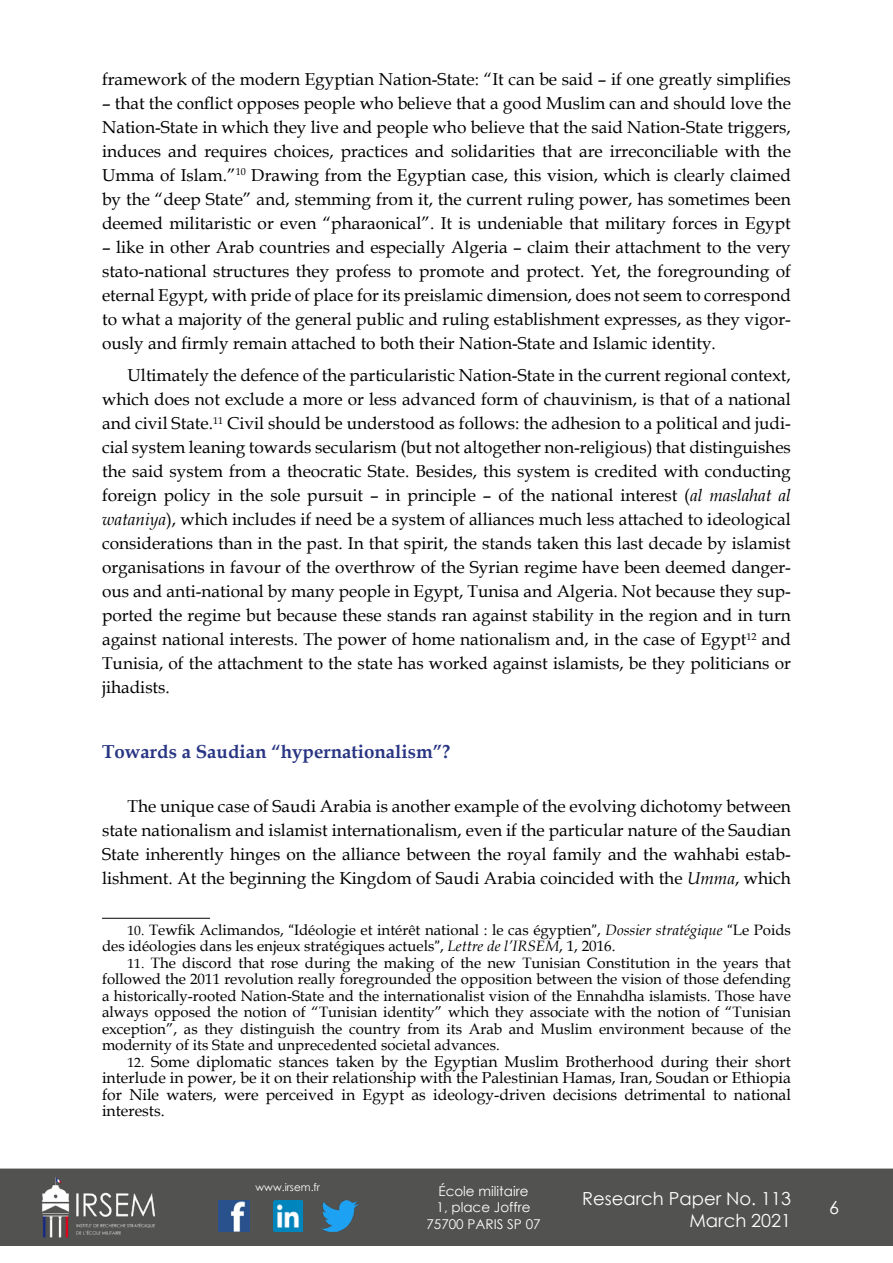
<style>
.page{position:relative;width:893px;height:1263px;background:#fff}
.page>*{position:absolute;margin:0;border:0;box-sizing:border-box;transform-origin:0 0}
.t1{font:700 18.75px "Book Antiqua";color:#283583}
.t2{font:18px/21.6px "Century Gothic";color:#fff;text-align:right}
.t3{font:17.25px/24px "Book Antiqua";color:#000;text-align:justify}
.t4{font:15.75px/16.5px "Book Antiqua";color:#000;text-align:justify}
.t5{font:15px/16.5px "Book Antiqua";color:#000}
.t6{font:13.5px/16.2px "Century Gothic";color:#fff;text-align:center}
.t7{font:10.5px "Century Gothic";color:#fff}
.s1{font-style:italic}
.s2{font-size:13.5px}
.s3{font-family:"Cambria"}
</style>
<div class="page">
<div style="left:0;top:1168px;width:893px;height:78px;background:#525251;border:2px solid #525251"></div>
<img style="left:39px;top:1169px;width:117px;height:76px">
<img style="left:322px;top:1200px;width:36px;height:32px">
<img style="left:218px;top:1200px;width:31px;height:32px">
<img style="left:274px;top:1200px;width:28px;height:32px">
<hr style="left:102px;top:918px;width:108px;height:1px;background:#000">
<p class="t3" style="left:102px;top:67px;width:690px">framework of the modern Egyptian Nation-State: “It can be said – if one greatly simplifies</p>
<p class="t3" style="left:102px;top:91px;width:690px">– that the conflict opposes people who believe that a good Muslim can and should love the Nation-State in which they live and people who believe that the said Nation-State triggers, induces and requires choices, practices and solidarities that are irreconciliable with the Umma of Islam.”<sup>10</sup> Drawing from the Egyptian case, this vision, which is clearly claimed by the “deep State” and, stemming from it, the current ruling power, has sometimes been deemed militaristic or even “pharaonical”. It is undeniable that military forces in Egypt</p>
<p class="t3" style="left:102px;top:235px;width:690px">– like in other Arab countries and especially Algeria – claim their attachment to the very stato-national structures they profess to promote and protect. Yet, the foregrounding of eternal Egypt, with pride of place for its preislamic dimension, does not seem to correspond to what a majority of the general public and ruling establishment expresses, as they vigor&shy;ously and firmly remain attached to both their Nation-State and Islamic identity.</p>
<p class="t3" style="left:102px;top:363px;width:690px;text-indent:26px">Ultimately the defence of the particularistic Nation-State in the current regional context, which does not exclude a more or less advanced form of chauvinism, is that of a national and civil State.<sup>11</sup> Civil should be understood as follows: the adhesion to a political and judi&shy;cial system leaning towards secularism (but not altogether non-religious) that distinguishes the said system from a theocratic State. Besides, this system is credited with conducting foreign policy in the sole pursuit – in principle – of the national interest (<span class="s1">al maslahat al wataniya</span>), which includes if need be a system of alliances much less attached to ideological considerations than in the past. In that spirit, the stands taken this last decade by islamist organisations in favour of the overthrow of the Syrian regime have been deemed danger&shy;ous and anti-national by many people in Egypt, Tunisa and Algeria. Not because they sup&shy;ported the regime but because these stands ran against stability in the region and in turn against national interests. The power of home nationalism and, in the case of Egypt<sup>12</sup> and Tunisia, of the attachment to the state has worked against islamists, be they politicians or jihadists.</p>
<p class="t1" style="left:102px;top:739px;width:350px">Towards a Saudian “hypernationalism”?</p>
<p class="t3" style="left:102px;top:794px;width:690px;text-indent:26px">The unique case of Saudi Arabia is another example of the evolving dichotomy between state nationalism and islamist internationalism, even if the particular nature of the Saudian State inherently hinges on the alliance between the royal family and the wahhabi estab&shy;lishment. At the beginning the Kingdom of Saudi Arabia coincided with the <span class="s1">Umma</span>, which</p>
<p class="t5" style="left:102px;top:921px;width:690px;text-indent:26px"><span class="s2">10.</span> Tewfik Aclimandos, <span class="s3">“</span>Idéologie et intérêt national : le cas égyptien<span class="s3">”</span>, <span class="s1">Dossier stratégique</span> <span class="s3">“</span>Le Poids des idéologies dans les enjeux stratégiques actuels<span class="s3">”</span>, <span class="s1">Lettre de l’IRSEM</span>, 1, 2016.</p>
<p class="t5" style="left:102px;top:954px;width:690px;text-align:justify;text-indent:26px"><span class="s2">11.</span> The discord that rose during the making of the new Tunisian Constitution in the years that followed the 2011 revolution really foregrounded the opposition between the vision of those defending a historically-rooted Nation-State and the internationalist vision of the Ennahdha islamists. Those have always opposed the notion of “Tunisian identity” which they associate with the notion of “Tunisian exception”, as they distinguish the country from its Arab and Muslim environment because of the modernity of its State and unprecedented societal advances.</p>
<p class="t4" style="left:102px;top:1053px;width:690px;text-indent:26px"><span class="s2">12.</span> Some diplomatic stances taken by the Egyptian Muslim Brotherhood during their short interlude in power, be it on their relationship with the Palestinian Hamas, Iran, Soudan or Ethiopia for Nile waters, were perceived in Egypt as ideology-driven decisions detrimental to national interests.</p>
<p class="t7" style="left:256px;top:1179px;width:66px">www.irsem.fr</p>
<p class="t6" style="left:426px;top:1183px;width:116px">École militaire<br>1, place Joffre<br>75700 PARIS SP 07</p>
<p class="t2" style="left:582px;top:1187px;width:210px">Research Paper No. 113<br>March 2021</p>
<p class="t2" style="left:829px;top:1196px;width:11px">6</p>
</div>
